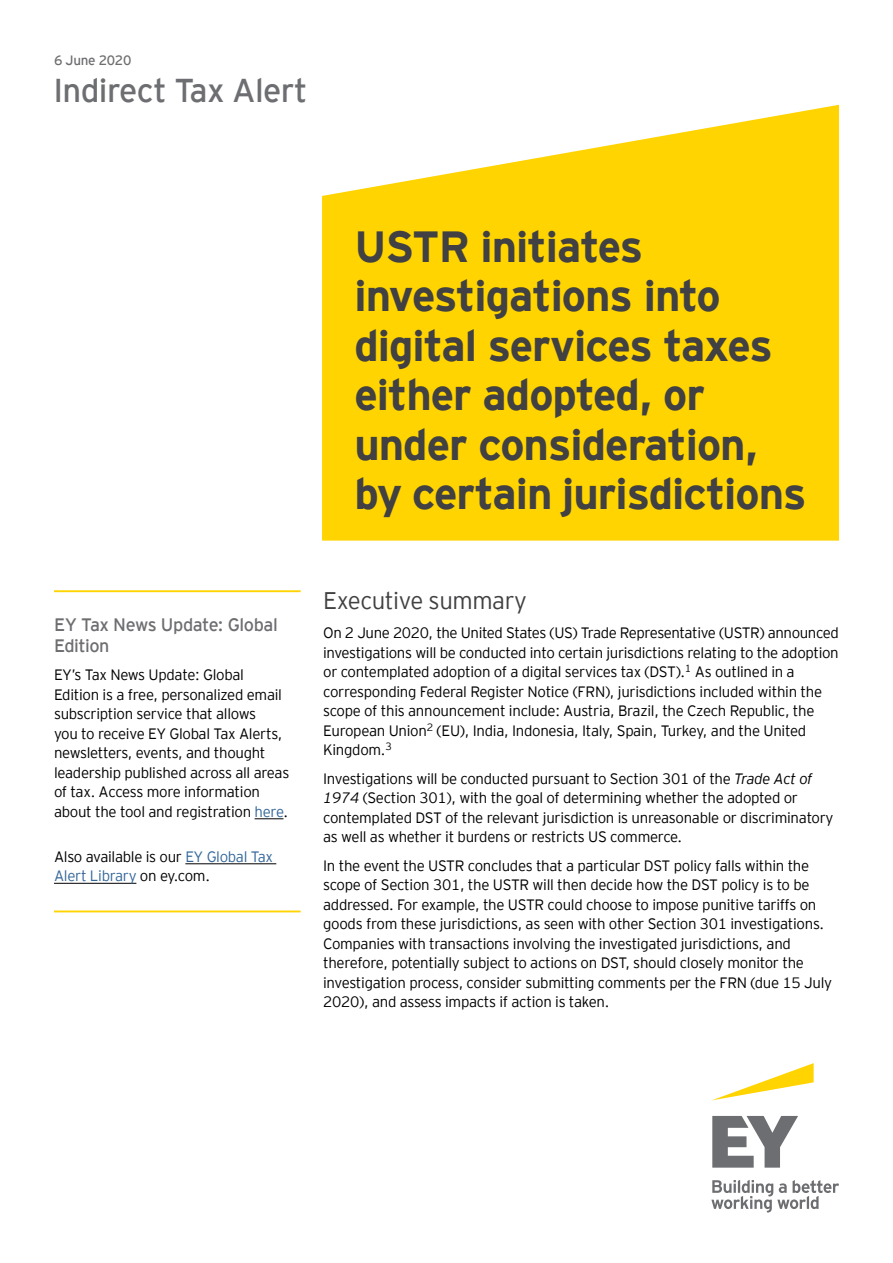
<style>
.page{position:relative;width:893px;height:1263px;background:#fff}
.page>*{position:absolute;margin:0;border:0;box-sizing:border-box;transform-origin:0 0}
.t1{font:700 43.5px/49.5px "EY Interstate";letter-spacing:-.02em;color:#414042}
.t2{font:33px "EY Interstate";letter-spacing:-.02em;color:#6d6e71}
.t3{font:300 24px "EY Interstate";letter-spacing:-.02em;color:#414042}
.t4{font:18px/21px "EY Interstate";letter-spacing:-.025em;color:#6d6e71}
.t5{font:300 15px/19.5px "EY Interstate";letter-spacing:-.02em;color:#000}
.t6{font:13.5px "EY Interstate";letter-spacing:-.02em;color:#6d6e71}
.s1{color:#369}
.s2{font-style:italic}
</style>
<div class="page">
<svg style="left:322px;top:105px;width:517px;height:436px;background:#ffd81a"></svg>
<hr style="left:54px;top:590px;width:247px;height:2px;background:#ffd400">
<svg style="left:255px;top:818px;width:28px;height:1px"></svg>
<hr style="left:185px;top:863px;width:91px;height:1px;background:#000">
<hr style="left:54px;top:883px;width:82px;height:1px;background:#000">
<hr style="left:54px;top:910px;width:247px;height:2px;background:#ffd400">
<svg style="left:713px;top:1063px;width:101px;height:37px"></svg>
<svg style="left:711px;top:1116px;width:128px;height:96px"></svg>
<p class="t6" style="left:54px;top:50px;width:79px">6 June 2020</p>
<h2 class="t2" style="left:53px;top:67px;width:256px">Indirect Tax Alert</h2>
<p class="t4" style="left:54px;top:613px;width:225px">EY Tax News Update: Global<br>Edition</p>
<p class="t5" style="left:54px;top:664px;width:237px">EY’s Tax News Update: Global Edition is a free, personalized email subscription service that allows<br>you to receive EY Global Tax Alerts, newsletters, events, and thought leadership published across all areas of tax. Access more information about the tool and registration <span class="s1">here</span>.</p>
<p class="t5" style="left:54px;top:846px;width:221px">Also available is our <span class="s1">EY Global Tax<br>Alert Library</span> on ey.com.</p>
<h1 class="t1" style="left:354px;top:219px;width:454px">USTR initiates investigations into digital services taxes either adopted, or under consideration, by certain jurisdictions</h1>
<h3 class="t3" style="left:323px;top:584px;width:205px">Executive summary</h3>
<p class="t5" style="left:323px;top:622px;width:517px">On 2 June 2020, the United States (US) Trade Representative (USTR) announced investigations will be conducted into certain jurisdictions relating to the adoption or contemplated adoption of a digital services tax (DST).<sup>1</sup> As outlined in a corresponding Federal Register Notice (FRN), jurisdictions included within the scope of this announcement include: Austria, Brazil, the Czech Republic, the European Union<sup>2</sup> (EU), India, Indonesia, Italy, Spain, Turkey, and the United Kingdom.<sup>3</sup></p>
<p class="t5" style="left:323px;top:767px;width:512px">Investigations will be conducted pursuant to Section 301 of the <span class="s2">Trade Act of 1974</span> (Section 301), with the goal of determining whether the adopted or contemplated DST of the relevant jurisdiction is unreasonable or discriminatory as well as whether it burdens or restricts US commerce.</p>
<p class="t5" style="left:323px;top:854px;width:510px">In the event the USTR concludes that a particular DST policy falls within the scope of Section 301, the USTR will then decide how the DST policy is to be addressed. For example, the USTR could choose to impose punitive tariffs on goods from these jurisdictions, as seen with other Section 301 investigations.<br>Companies with transactions involving the investigated jurisdictions, and therefore, potentially subject to actions on DST, should closely monitor the investigation process, consider submitting comments per the FRN (due 15 July 2020), and assess impacts if action is taken.</p>
</div>
